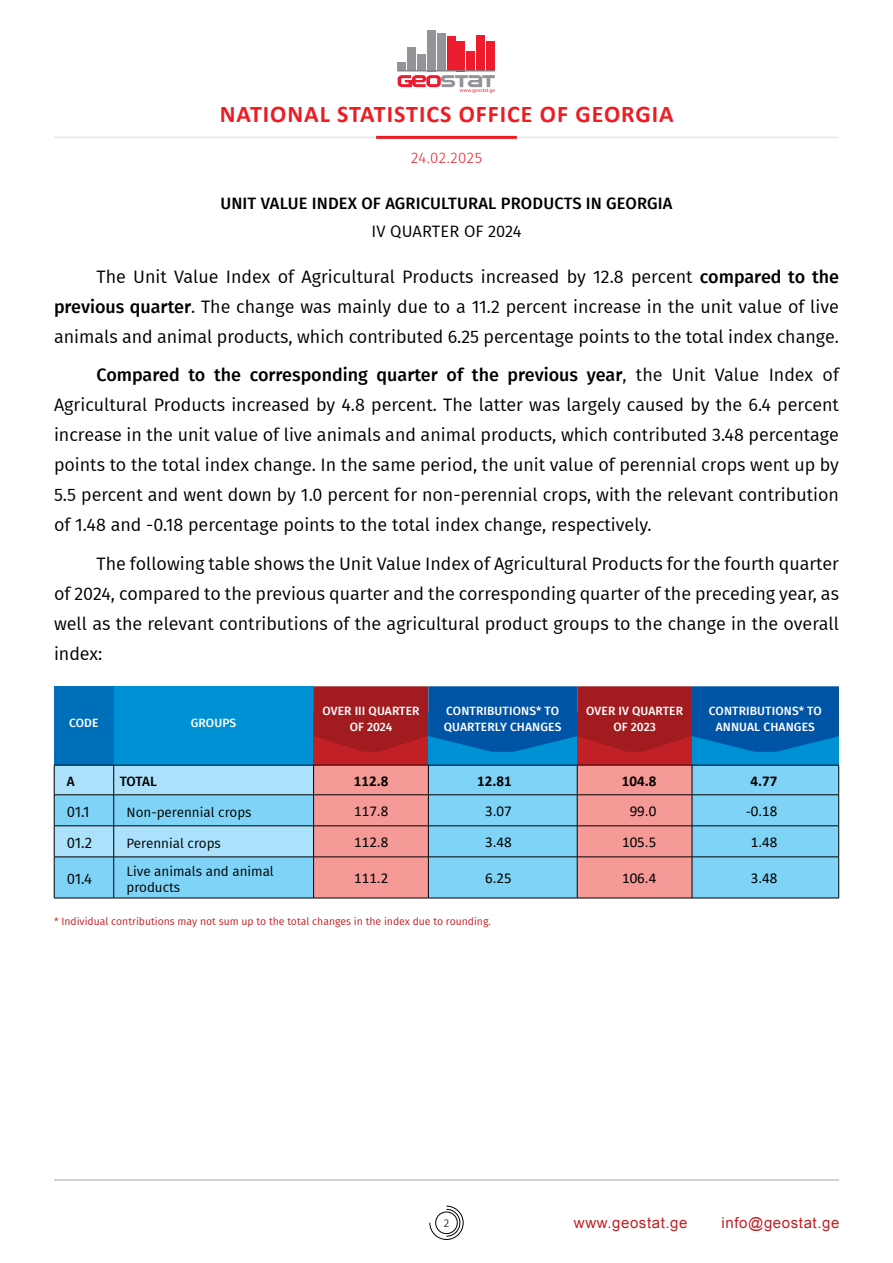
<style>
.page{position:relative;width:893px;height:1263px;background:#fff}
.page>*{position:absolute;margin:0;border:0;box-sizing:border-box;transform-origin:0 0}
.t1{font:700 24px "Calibri";letter-spacing:.04em;color:#ed1d24}
.t2{font:18px/30px "Fira GO";color:#000;text-align:justify}
.t3{font:500 16.5px "Fira GO";letter-spacing:.01em;color:#000}
.t4{font:16.5px "Fira GO";letter-spacing:.01em;color:#000}
.t5{font:15px "Calibri";color:#000}
.t6{font:15px "BPG Ingiri Arial";letter-spacing:.04em;color:#c12026}
.t7{font:700 15px "Calibri";color:#000}
.t8{font:15px "Fira GO";color:#000}
.t9{font:300 15px "Fira GO";letter-spacing:.025em;color:#ed1d24}
.t10{font:13.5px/16.5px "Fira GO";color:#000}
.t11{font:500 13.5px "Fira GO";letter-spacing:-.025em;color:#000}
.t12{font:500 12px/16.4px "Fira GO";letter-spacing:.01em;color:#fff;text-align:center}
.t13{font:300 12px "Calibri";color:#000}
.t14{font:10.5px "Fira GO";color:#c12026}
.s1{font-weight:500}
</style>
<div class="page">
<hr style="left:54px;top:1179px;width:785px;height:1px;background:#a7a9ac">
<svg style="left:429px;top:1206px;width:35px;height:34px"></svg>
<hr style="left:54px;top:137px;width:785px;height:1px;background:#e6e7e8">
<hr style="left:376px;top:136px;width:141px;height:3px;background:#ed1d24">
<div style="left:398px;top:62px;width:8px;height:9px;background:#929497"></div>
<div style="left:407px;top:47px;width:9px;height:24px;background:#929497"></div>
<div style="left:417px;top:55px;width:9px;height:16px;background:#929497"></div>
<div style="left:427px;top:30px;width:9px;height:41px;background:#929497"></div>
<div style="left:437px;top:34px;width:9px;height:37px;background:#929497"></div>
<div style="left:447px;top:36px;width:8px;height:35px;background:#ec1b2e"></div>
<div style="left:457px;top:41px;width:8px;height:30px;background:#ec1b2e"></div>
<div style="left:466px;top:51px;width:9px;height:20px;background:#ec1b2e"></div>
<div style="left:476px;top:36px;width:9px;height:35px;background:#ec1b2e"></div>
<div style="left:486px;top:42px;width:9px;height:29px;background:#ec1b2e"></div>
<hr style="left:398px;top:70px;width:97px;height:1px;background:#808184">
<svg style="left:398px;top:75px;width:97px;height:18px"></svg>
<div style="left:114px;top:686px;width:200px;height:87px;background:#0091d4"></div>
<div style="left:54px;top:686px;width:60px;height:87px;background:#006fb9"></div>
<div style="left:577px;top:712px;width:115px;height:53px;background:#c12026"></div>
<div style="left:314px;top:712px;width:114px;height:53px;background:#c12026"></div>
<div style="left:692px;top:712px;width:147px;height:54px;background:#0091d4"></div>
<div style="left:428px;top:712px;width:149px;height:54px;background:#0091d4"></div>
<svg style="left:314px;top:686px;width:525px;height:66px;background:#483f6e"></svg>
<div style="left:314px;top:766px;width:114px;height:132px;background:#f69a97"></div>
<svg style="left:429px;top:766px;width:409px;height:132px;background:#9dc0d8"></svg>
<svg style="left:55px;top:766px;width:258px;height:132px;background:#90d6f4"></svg>
<hr style="left:54px;top:795px;width:1px;height:31px;background:#000">
<hr style="left:113px;top:795px;width:1px;height:31px;background:#000">
<hr style="left:54px;top:826px;width:1px;height:31px;background:#000">
<hr style="left:113px;top:826px;width:1px;height:31px;background:#000">
<hr style="left:54px;top:857px;width:1px;height:41px;background:#000">
<hr style="left:113px;top:857px;width:1px;height:41px;background:#000">
<hr style="left:54px;top:765px;width:1px;height:30px;background:#000">
<hr style="left:113px;top:765px;width:1px;height:30px;background:#000">
<hr style="left:54px;top:794px;width:60px;height:1px;background:#000">
<hr style="left:114px;top:794px;width:200px;height:1px;background:#000">
<hr style="left:54px;top:825px;width:60px;height:1px;background:#000">
<hr style="left:114px;top:825px;width:200px;height:1px;background:#000">
<hr style="left:54px;top:857px;width:60px;height:1px;background:#000">
<hr style="left:114px;top:857px;width:200px;height:1px;background:#000">
<hr style="left:54px;top:898px;width:60px;height:1px;background:#000">
<hr style="left:114px;top:898px;width:200px;height:1px;background:#000">
<hr style="left:54px;top:765px;width:60px;height:1px;background:#000">
<hr style="left:114px;top:765px;width:200px;height:1px;background:#000">
<hr style="left:314px;top:765px;width:114px;height:1px;background:#000">
<hr style="left:313px;top:765px;width:1px;height:30px;background:#000">
<hr style="left:314px;top:794px;width:114px;height:1px;background:#000">
<hr style="left:313px;top:795px;width:1px;height:31px;background:#000">
<hr style="left:314px;top:825px;width:114px;height:1px;background:#000">
<hr style="left:313px;top:826px;width:1px;height:31px;background:#000">
<hr style="left:314px;top:857px;width:114px;height:1px;background:#000">
<hr style="left:313px;top:857px;width:1px;height:41px;background:#000">
<hr style="left:314px;top:898px;width:114px;height:1px;background:#000">
<hr style="left:428px;top:765px;width:149px;height:1px;background:#000">
<hr style="left:428px;top:765px;width:1px;height:30px;background:#000">
<hr style="left:692px;top:765px;width:147px;height:1px;background:#000">
<hr style="left:838px;top:765px;width:1px;height:30px;background:#000">
<hr style="left:428px;top:794px;width:149px;height:1px;background:#000">
<hr style="left:428px;top:795px;width:1px;height:31px;background:#000">
<hr style="left:692px;top:794px;width:147px;height:1px;background:#000">
<hr style="left:838px;top:795px;width:1px;height:31px;background:#000">
<hr style="left:428px;top:825px;width:149px;height:1px;background:#000">
<hr style="left:428px;top:826px;width:1px;height:31px;background:#000">
<hr style="left:692px;top:825px;width:147px;height:1px;background:#000">
<hr style="left:838px;top:826px;width:1px;height:31px;background:#000">
<hr style="left:428px;top:857px;width:149px;height:1px;background:#000">
<hr style="left:428px;top:857px;width:1px;height:41px;background:#000">
<hr style="left:692px;top:857px;width:147px;height:1px;background:#000">
<hr style="left:838px;top:857px;width:1px;height:41px;background:#000">
<hr style="left:428px;top:898px;width:149px;height:1px;background:#000">
<hr style="left:692px;top:898px;width:147px;height:1px;background:#000">
<hr style="left:577px;top:765px;width:115px;height:1px;background:#000">
<hr style="left:577px;top:765px;width:1px;height:30px;background:#000">
<hr style="left:692px;top:765px;width:1px;height:30px;background:#000">
<hr style="left:577px;top:794px;width:115px;height:1px;background:#000">
<hr style="left:577px;top:795px;width:1px;height:31px;background:#000">
<hr style="left:692px;top:795px;width:1px;height:31px;background:#000">
<hr style="left:577px;top:825px;width:115px;height:1px;background:#000">
<hr style="left:577px;top:826px;width:1px;height:31px;background:#000">
<hr style="left:692px;top:826px;width:1px;height:31px;background:#000">
<hr style="left:577px;top:857px;width:115px;height:1px;background:#000">
<hr style="left:577px;top:857px;width:1px;height:41px;background:#000">
<hr style="left:692px;top:857px;width:1px;height:41px;background:#000">
<hr style="left:577px;top:898px;width:115px;height:1px;background:#000">
<h1 class="t1" style="left:220px;top:97px;width:455px">NATIONAL STATISTICS OFFICE OF GEORGIA</h1>
<p class="t9" style="left:411px;top:149px;width:72px">24.02.2025</p>
<p class="t3" style="left:220px;top:194px;width:454px">UNIT VALUE INDEX OF AGRICULTURAL PRODUCTS IN GEORGIA</p>
<p class="t4" style="left:371px;top:222px;width:152px">IV QUARTER OF 2024</p>
<p class="t2" style="left:54px;top:262px;width:786px;text-indent:43px">The Unit Value Index of Agricultural Products increased by 12.8 percent <span class="s1">compared to the previous quarter</span>. The change was mainly due to a 11.2 percent increase in the unit value of live animals and animal products, which contributed 6.25 percentage points to the total index change.</p>
<p class="t2" style="left:54px;top:360px;width:786px;text-indent:43px"><span class="s1">Compared to the corresponding quarter of the previous year</span>, the Unit Value Index of Agricultural Products increased by 4.8 percent. The latter was largely caused by the 6.4 percent increase in the unit value of live animals and animal products, which contributed 3.48 percentage points to the total index change. In the same period, the unit value of perennial crops went up by 5.5 percent and went down by 1.0 percent for non-perennial crops, with the relevant contribution of 1.48 and -0.18 percentage points to the total index change, respectively.</p>
<p class="t2" style="left:54px;top:549px;width:786px;text-indent:43px">The following table shows the Unit Value Index of Agricultural Products for the fourth quarter of 2024, compared to the previous quarter and the corresponding quarter of the preceding year, as well as the relevant contributions of the agricultural product groups to the change in the overall index:</p>
<p class="t12" style="left:69px;top:715px;width:31px">CODE</p>
<p class="t12" style="left:191px;top:715px;width:47px">GROUPS</p>
<p class="t12" style="left:322px;top:703px;width:99px">OVER III QUARTER<br>OF 2024</p>
<p class="t12" style="left:709px;top:703px;width:114px">CONTRIBUTIONS* TO<br>ANNUAL CHANGES</p>
<p class="t12" style="left:444px;top:703px;width:119px;text-align:left">CONTRIBUTIONS* TO<br>QUARTERLY CHANGES</p>
<p class="t12" style="left:586px;top:703px;width:98px">OVER IV QUARTER<br>OF 2023</p>
<p class="t11" style="left:67px;top:774px;width:9px">A</p>
<p class="t11" style="left:120px;top:774px;width:39px">TOTAL</p>
<p class="t7" style="left:354px;top:770px;width:36px">112.8</p>
<p class="t7" style="left:477px;top:770px;width:36px">12.81</p>
<p class="t7" style="left:622px;top:770px;width:36px">104.8</p>
<p class="t7" style="left:751px;top:770px;width:28px">4.77</p>
<p class="t8" style="left:67px;top:803px;width:24px">01.1</p>
<p class="t10" style="left:126px;top:804px;width:127px">Non-perennial crops</p>
<p class="t5" style="left:354px;top:800px;width:36px">117.8</p>
<p class="t5" style="left:485px;top:800px;width:28px">3.07</p>
<p class="t5" style="left:630px;top:800px;width:28px">99.0</p>
<p class="t5" style="left:746px;top:800px;width:33px">-0.18</p>
<p class="t8" style="left:67px;top:834px;width:27px">01.2</p>
<p class="t10" style="left:126px;top:835px;width:96px">Perennial crops</p>
<p class="t5" style="left:354px;top:831px;width:36px">112.8</p>
<p class="t5" style="left:485px;top:831px;width:28px">3.48</p>
<p class="t5" style="left:622px;top:831px;width:36px">105.5</p>
<p class="t5" style="left:751px;top:831px;width:28px">1.48</p>
<p class="t8" style="left:67px;top:870px;width:27px">01.4</p>
<p class="t10" style="left:126px;top:862px;width:149px">Live animals and animal products</p>
<p class="t5" style="left:354px;top:868px;width:36px">111.2</p>
<p class="t5" style="left:485px;top:868px;width:28px">6.25</p>
<p class="t5" style="left:622px;top:868px;width:36px">106.4</p>
<p class="t5" style="left:751px;top:868px;width:28px">3.48</p>
<p class="t14" style="left:54px;top:915px;width:438px">* Individual contributions may not sum up to the total changes in the index due to rounding.</p>
<p class="t13" style="left:443px;top:1215px;width:8px">2</p>
<p class="t6" style="left:574px;top:1213px;width:115px">www.geostat.ge</p>
<p class="t6" style="left:722px;top:1213px;width:119px">info@geostat.ge</p>
</div>
